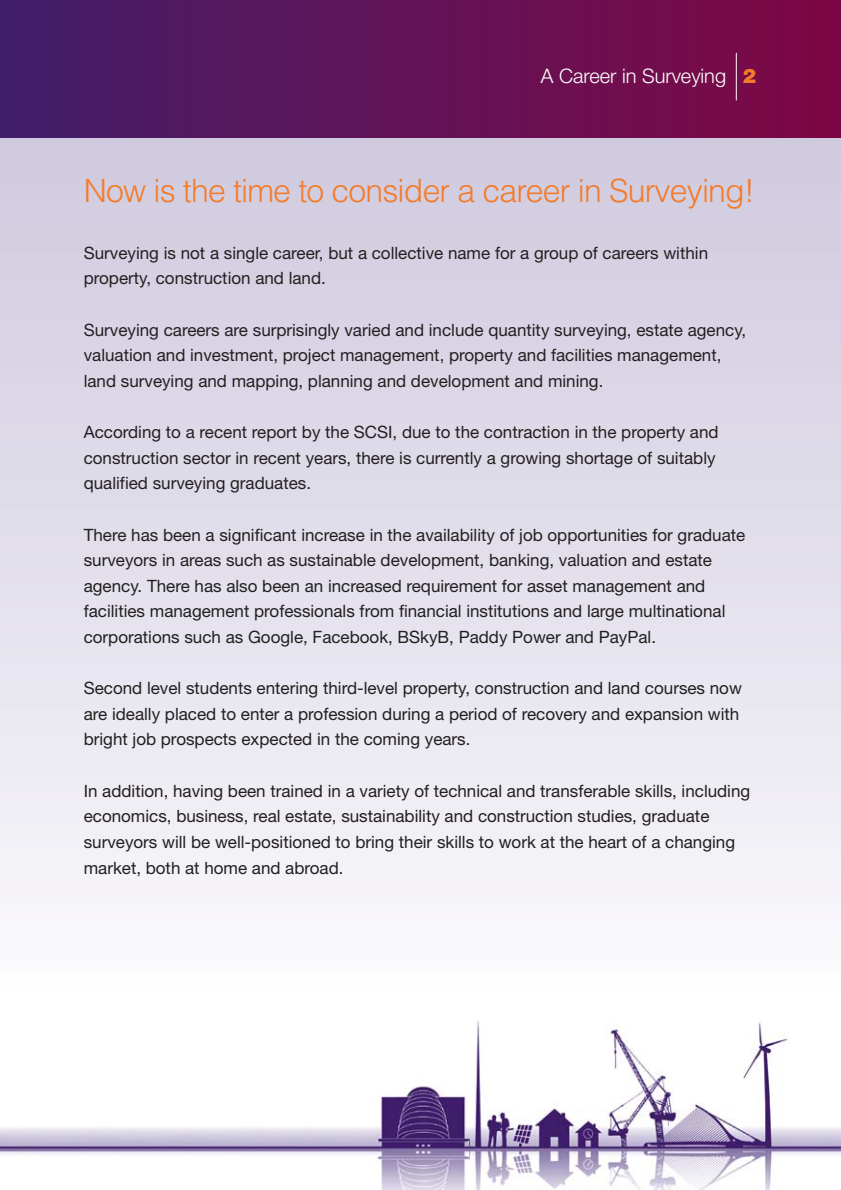
<style>
.page{position:relative;width:841px;height:1190px;background:#fff}
.page>*{position:absolute;margin:0;border:0;box-sizing:border-box;transform-origin:0 0}
.t1{font:300 32px "Helvetica";letter-spacing:-.025em;color:#f47b29}
.t2{font:300 20px "Helvetica Neue";color:#fff}
.t3{font:17px/25.6px "Helvetica Neue";color:#231f20}
.s1{font-weight:900;color:#f47b29}
</style>
<div class="page">
<div style="left:0;top:137px;width:840px;height:859px;background:linear-gradient(to bottom,#cec8dd,#fafafc)"></div>
<img style="left:0;top:1020px;width:840px;height:169px">
<div style="left:0;top:0;width:840px;height:137px;background:linear-gradient(to right,#441e6a,#7f0845)"></div>
<hr style="left:735px;top:53px;width:1px;height:47px;background:#fff">
<p class="t2" style="left:541px;top:69px;width:217px">A Career in Surveying <span class="s1">2</span></p>
<h1 class="t1" style="left:84px;top:178px;width:672px">Now is the time to consider a career in Surveying!</h1>
<p class="t3" style="left:84px;top:241px;width:625px">Surveying is not a single career, but a collective name for a group of careers within property, construction and land.</p>
<p class="t3" style="left:84px;top:318px;width:664px">Surveying careers are surprisingly varied and include quantity surveying, estate agency, valuation and investment, project management, property and facilities management, land surveying and mapping, planning and development and mining.</p>
<p class="t3" style="left:84px;top:421px;width:636px">According to a recent report by the SCSI, due to the contraction in the property and construction sector in recent years, there is currently a growing shortage of suitably qualified surveying graduates.</p>
<p class="t3" style="left:84px;top:523px;width:663px">There has been a significant increase in the availability of job opportunities for graduate surveyors in areas such as sustainable development, banking, valuation and estate agency. There has also been an increased requirement for asset management and facilities management professionals from financial institutions and large multinational corporations such as Google, Facebook, BSkyB, Paddy Power and PayPal.</p>
<p class="t3" style="left:84px;top:677px;width:659px">Second level students entering third-level property, construction and land courses now are ideally placed to enter a profession during a period of recovery and expansion with bright job prospects expected in the coming years.</p>
<p class="t3" style="left:84px;top:779px;width:667px">In addition, having been trained in a variety of technical and transferable skills, including economics, business, real estate, sustainability and construction studies, graduate surveyors will be well-positioned to bring their skills to work at the heart of a changing market, both at home and abroad.</p>
</div>
